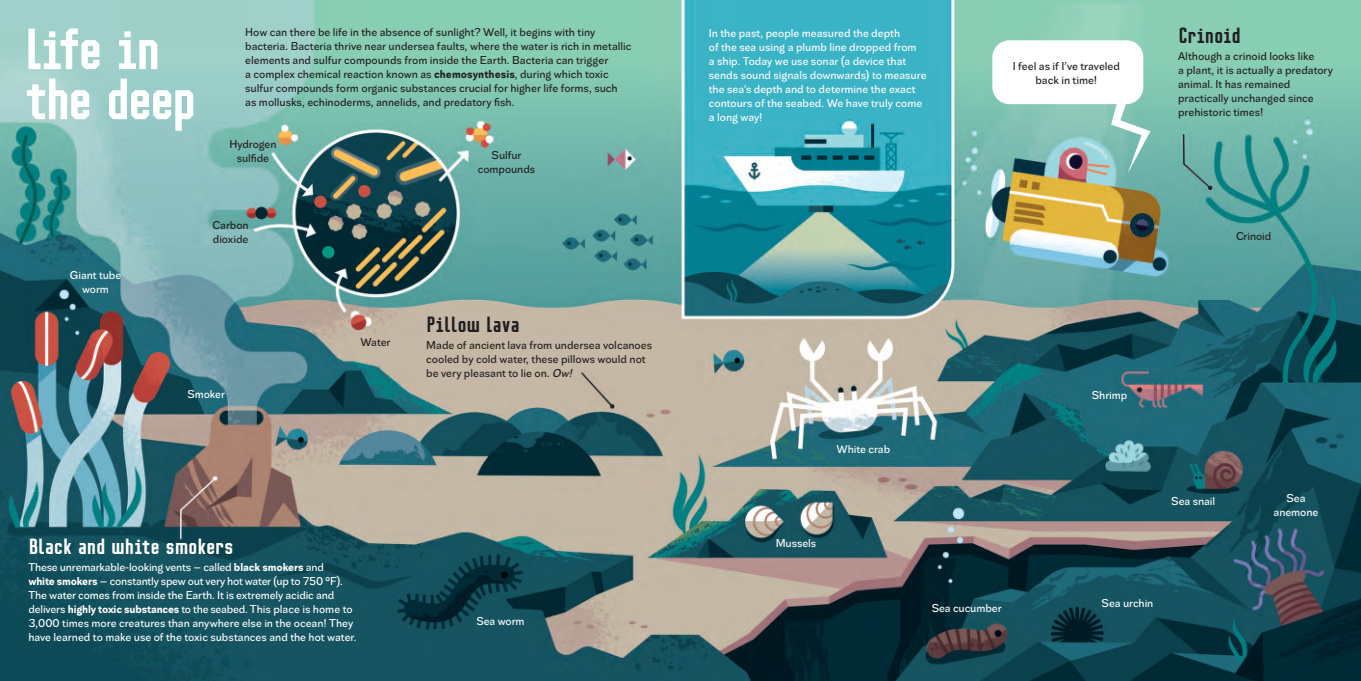
<style>
.page{position:relative;width:1361px;height:681px;background:#fff}
.page>*{position:absolute;margin:0;border:0;box-sizing:border-box;transform-origin:0 0}
.Nadpis{font:58px/50px "Mr Robot AL Lin ONE";letter-spacing:-.08em;color:#fff}
.Text{font:22px "Mr Robot AL Lin ONE";letter-spacing:-.045em;color:#fff}
.Text_Nadpis{font:22px "Mr Robot AL Lin ONE";letter-spacing:-.035em;color:#231f20}
.Text-2{font:22px "Mr Robot AL Lin ONE";letter-spacing:-.04em;color:#231f20}
.Text-3{font:12px/14px "Splendid Sans Text";color:#231f20}
.Text-4{font:12px/14px "Splendid Sans Text";letter-spacing:-.005em;color:#fff;text-align:center}
.s1{font-weight:700}
.s2{font-style:italic}
</style>
<div class="page">
<img style="left:0;top:0;width:1361px;height:680px">
<div style="left:992px;top:40px;width:151px;height:64px;background:#fff;border-radius:17px"></div>
<svg style="left:1111px;top:100px;width:39px;height:73px"></svg>
<p class="Nadpis" style="left:24px;top:24px;width:175px">Life in the deep</p>
<p class="Text-3" style="left:245px;top:26px;width:388px">How can there be life in the absence of sunlight? Well, it begins with tiny bacteria. Bacteria thrive near undersea faults, where the water is rich in metallic elements and sulfur compounds from inside the Earth. Bacteria can trigger<br>a complex chemical reaction known as <span class="s1">chemosynthesis</span>, during which toxic sulfur compounds form organic substances crucial for higher life forms, such as mollusks, echinoderms, annelids, and predatory fish.</p>
<p class="Text-4" style="left:70px;top:267px;width:53px">Giant tube worm</p>
<p class="Text-3" style="left:229px;top:137px;width:49px">Hydrogen</p>
<p class="Text-3" style="left:237px;top:151px;width:34px">sulfide</p>
<p class="Text-3" style="left:213px;top:218px;width:38px">Carbon dioxide</p>
<p class="Text-4" style="left:187px;top:387px;width:39px">Smoker</p>
<p class="Text-3" style="left:478px;top:148px;width:59px;text-align:center">Sulfur compounds</p>
<p class="Text-3" style="left:360px;top:335px;width:31px">Water</p>
<p class="Text_Nadpis" style="left:426px;top:310px;width:95px">Pillow Lava</p>
<p class="Text-3" style="left:426px;top:338px;width:227px">Made of ancient lava from undersea volcanoes cooled by cold water, these pillows would not be very pleasant to lie on. <span class="s2">Ow!</span></p>
<p class="Text" style="left:28px;top:532px;width:207px">Black and white smokers</p>
<p class="Text-4" style="left:28px;top:559px;width:330px;text-align:left">These unremarkable‑looking vents – called <span class="s1">black smokers</span> and<br><span class="s1">white smokers</span> – constantly spew out very hot water (up to 750 °F).<br>The water comes from inside the Earth. It is extremely acidic and delivers <span class="s1">highly toxic substances</span> to the seabed. This place is home to 3,000 times more creatures than anywhere else in the ocean! They have learned to make use of the toxic substances and the hot water.</p>
<p class="Text-4" style="left:476px;top:614px;width:50px">Sea worm</p>
<p class="Text-4" style="left:709px;top:26px;width:219px;text-align:left">In the past, people measured the depth<br>of the sea using a plumb line dropped from<br>a ship. Today we use sonar (a device that sends sound signals downwards) to measure the sea’s depth and to determine the exact contours of the seabed. We have truly come a long way!</p>
<p class="Text-3" style="left:1012px;top:59px;width:109px;text-align:center">I feel as if I’ve traveled back in time!</p>
<p class="Text-2" style="left:1178px;top:21px;width:65px">Crinoid</p>
<p class="Text-3" style="left:1178px;top:49px;width:156px">Although a crinoid looks like<br>a plant, it is actually a predatory animal. It has remained practically unchanged since prehistoric times!</p>
<p class="Text-3" style="left:1236px;top:229px;width:37px">Crinoid</p>
<p class="Text-4" style="left:836px;top:442px;width:55px">White crab</p>
<p class="Text-4" style="left:775px;top:536px;width:42px">Mussels</p>
<p class="Text-4" style="left:931px;top:601px;width:71px">Sea cucumber</p>
<p class="Text-4" style="left:1092px;top:388px;width:37px">Shrimp</p>
<p class="Text-4" style="left:1171px;top:494px;width:45px">Sea snail</p>
<p class="Text-4" style="left:1273px;top:490px;width:46px">Sea anemone</p>
<p class="Text-4" style="left:1101px;top:596px;width:53px">Sea urchin</p>
</div>
